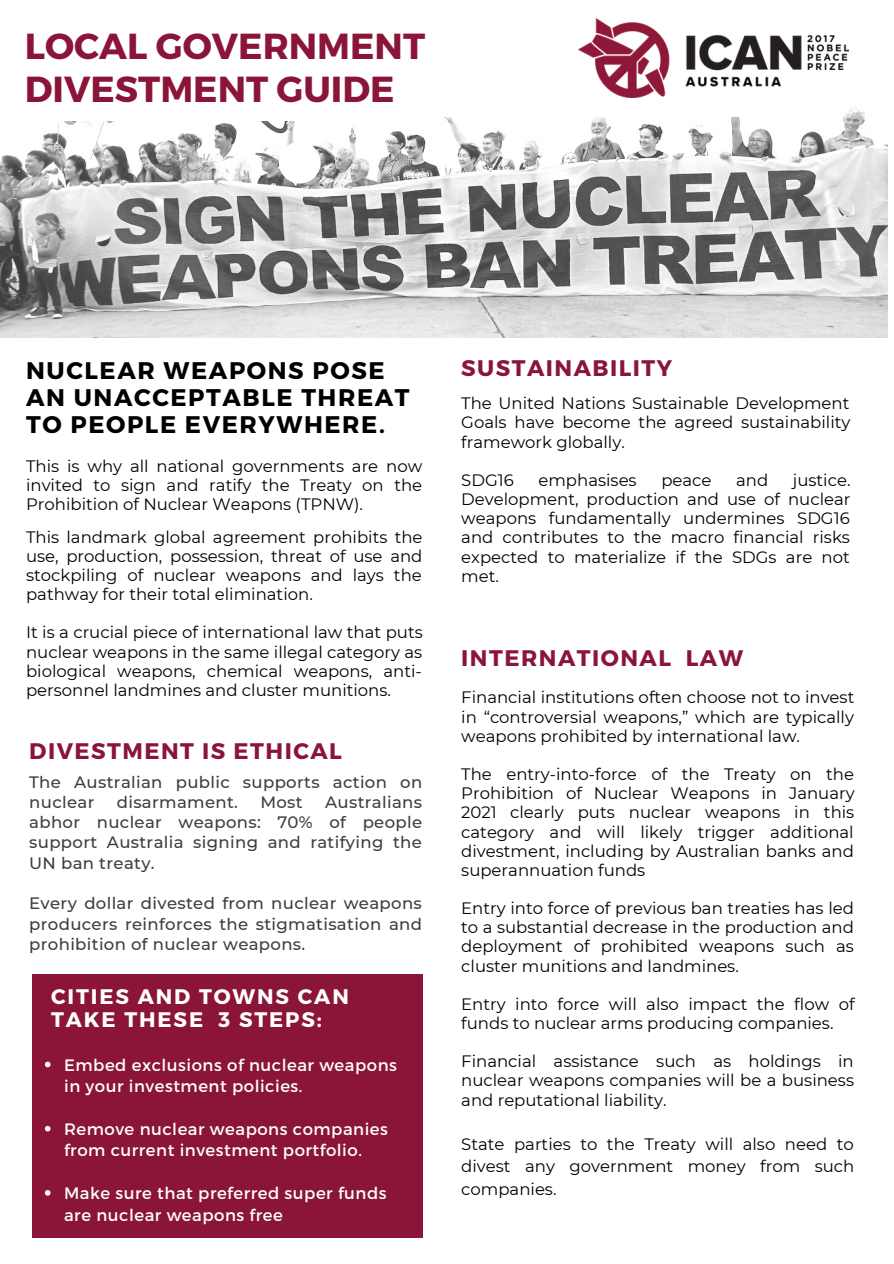
<style>
.page{position:relative;width:894px;height:1264px;background:#fff}
.page>*{position:absolute;margin:0;border:0;box-sizing:border-box;transform-origin:0 0}
.t1{font:700 36.15px "Montserrat";color:#8a1538}
.t2{font:700 24px/27.5px "Montserrat";letter-spacing:.065em;color:#000}
.t3{font:700 22.5px "Montserrat";letter-spacing:.065em;color:#8a1538}
.t4{font:700 21px/23.5px "Montserrat";letter-spacing:.09em;color:#fff}
.t5{font:16.5px/19.2px "Montserrat";color:#000;text-align:justify}
.t6{font:500 16.5px/20.2px "Montserrat";letter-spacing:.02em;color:#3e3e3e;text-align:justify}
.t7{font:16.5px/21.5px "Montserrat";letter-spacing:.03em;color:#fff}
</style>
<div class="page">
<img style="left:0;top:49px;width:886px;height:288px">
<svg style="left:279px;top:142px;width:41px;height:41px"></svg>
<div style="left:396px;top:0;width:364px;height:117px;background:#fff"></div>
<div style="left:18px;top:0;width:397px;height:121px;background:#fff"></div>
<img style="left:578px;top:18px;width:269px;height:79px">
<div style="left:32px;top:974px;width:391px;height:263px;background:#8a1538"></div>
<svg style="left:45px;top:1061px;width:5px;height:6px"></svg>
<svg style="left:45px;top:1125px;width:5px;height:6px"></svg>
<svg style="left:45px;top:1190px;width:5px;height:5px"></svg>
<p class="t1" style="left:25px;top:23px;width:402px">LOCAL GOVERNMENT</p>
<p class="t1" style="left:25px;top:66px;width:371px">DIVESTMENT GUIDE</p>
<p class="t2" style="left:26px;top:355px;width:360px">NUCLEAR WEAPONS POSE</p>
<p class="t2" style="left:26px;top:382px;width:385px">AN UNACCEPTABLE THREAT<br>TO PEOPLE EVERYWHERE.</p>
<p class="t5" style="left:26px;top:456px;width:397px">This is why all national governments are now invited to sign and ratify the Treaty on the Prohibition of Nuclear Weapons (TPNW).</p>
<p class="t5" style="left:26px;top:527px;width:398px">This landmark global agreement prohibits the use, production, possession, threat of use and stockpiling of nuclear weapons and lays the pathway for their total elimination.</p>
<p class="t5" style="left:26px;top:623px;width:398px">It is a crucial piece of international law that puts nuclear weapons in the same illegal category as biological weapons, chemical weapons, anti&shy;personnel landmines and cluster munitions.</p>
<p class="t3" style="left:29px;top:736px;width:314px">DIVESTMENT IS ETHICAL</p>
<p class="t6" style="left:29px;top:771px;width:394px">The Australian public supports action on nuclear</p>
<p class="t6" style="left:29px;top:791px;width:394px;text-indent:296px">Australians abhor nuclear weapons: 70% of people support Australia signing and ratifying the UN ban treaty.</p>
<p class="t6" style="left:29px;top:893px;width:394px">Every dollar divested from nuclear weapons producers reinforces the stigmatisation and prohibition of nuclear weapons.</p>
<p class="t6" style="left:117px;top:791px;width:123px">disarmament.</p>
<p class="t6" style="left:260px;top:791px;width:44px">Most</p>
<p class="t4" style="left:51px;top:983px;width:299px">CITIES AND TOWNS CAN<br>TAKE THESE 3 STEPS:</p>
<p class="t7" style="left:64px;top:1053px;width:334px">Embed exclusions of nuclear weapons in your investment policies.</p>
<p class="t7" style="left:64px;top:1117px;width:325px">Remove nuclear weapons companies from current investment portfolio.</p>
<p class="t7" style="left:64px;top:1181px;width:324px">Make sure that preferred super funds are nuclear weapons free</p>
<p class="t3" style="left:461px;top:354px;width:212px">SUSTAINABILITY</p>
<p class="t5" style="left:461px;top:394px;width:390px">The United Nations Sustainable Development Goals have become the agreed sustainability framework globally.</p>
<p class="t5" style="left:461px;top:470px;width:54px">SDG16</p>
<p class="t5" style="left:538px;top:470px;width:100px">emphasises</p>
<p class="t5" style="left:661px;top:470px;width:52px">peace</p>
<p class="t5" style="left:736px;top:470px;width:34px">and</p>
<p class="t5" style="left:461px;top:470px;width:390px;text-indent:331px">justice.<br>Development, production and use of nuclear weapons fundamentally undermines SDG16 and contributes to the macro financial risks expected to materialize if the SDGs are not met.</p>
<p class="t3" style="left:461px;top:643px;width:283px">INTERNATIONAL LAW</p>
<p class="t5" style="left:461px;top:688px;width:394px">Financial institutions often choose not to invest in “controversial weapons,” which are typically weapons prohibited by international law.</p>
<p class="t5" style="left:461px;top:764px;width:395px">The entry-into-force of the Treaty on the Prohibition of Nuclear Weapons in January 2021 clearly puts nuclear weapons in this category and will likely trigger additional divestment, including by Australian banks and superannuation funds</p>
<p class="t5" style="left:461px;top:898px;width:394px">Entry into force of previous ban treaties has led to a substantial decrease in the production and deployment of prohibited weapons such as cluster munitions and landmines.</p>
<p class="t5" style="left:461px;top:994px;width:395px">Entry into force will also impact the flow of funds to nuclear arms producing companies.</p>
<p class="t5" style="left:461px;top:1051px;width:394px">Financial assistance such as holdings in nuclear weapons companies will be a business and reputational liability.</p>
<p class="t5" style="left:461px;top:1132px;width:394px;line-height:22.5px">State parties to the Treaty will also need to divest any government money from such companies.</p>
</div>
